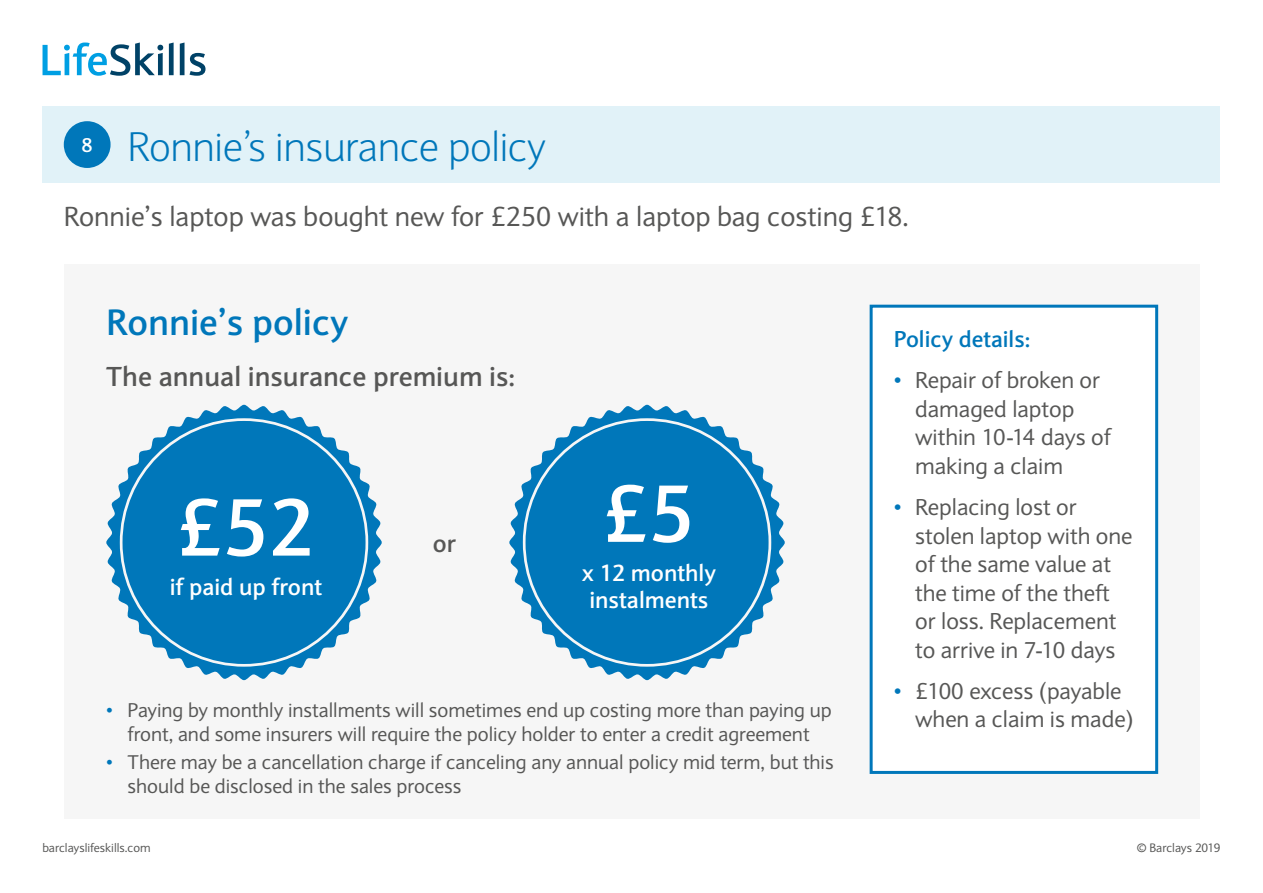
<style>
.page{position:relative;width:1263px;height:893px;background:#fff}
.page>*{position:absolute;margin:0;border:0;box-sizing:border-box;transform-origin:0 0}
.t1{font:700 79.65px "Expert Sans";color:#fff}
.t2{font:300 40.5px "Expert Sans";letter-spacing:-.01em;color:#0077ba}
.t3{font:700 36px "Expert Sans";color:#0077ba}
.t4{font:27px "Expert Sans";color:#575756}
.t5{font:700 27px "Expert Sans";color:#575756}
.t6{font:700 24.3px "Expert Sans";color:#575756}
.t7{font:700 22.95px/27.6px "Expert Sans";color:#fff;text-align:center}
.t8{font:22.5px/28.5px "Expert Sans";color:#575756}
.t9{font:700 22.5px "Expert Sans";color:#0077ba}
.t10{font:19.5px/24px "Expert Sans";color:#575756;text-align:center}
.t11{font:700 19.5px "Expert Sans";color:#fff}
.t12{font:12px "Expert Sans";color:#575756}
.s1{color:#0077ba}
</style>
<div class="page">
<div style="left:43px;top:106px;width:1177px;height:77px;background:#e1f2f8"></div>
<svg style="left:43px;top:43px;width:120px;height:33px"></svg>
<svg style="left:169px;top:43px;width:5px;height:32px"></svg>
<svg style="left:180px;top:43px;width:25px;height:33px"></svg>
<div style="left:64px;top:121px;width:47px;height:47px;background:#0077ba;border-radius:50%"></div>
<div style="left:64px;top:264px;width:1135px;height:555px;background:#f2f2f2"></div>
<svg style="left:106px;top:405px;width:276px;height:275px;fill:#0077ba"></svg>
<svg style="left:509px;top:405px;width:276px;height:275px;fill:#0077ba"></svg>
<div style="left:871px;top:306px;width:286px;height:466px;background:#fff"></div>
<div style="left:870px;top:305px;width:288px;height:469px;border:3px solid #0077ba"></div>
<p class="t11" style="left:82px;top:133px;width:13px">8</p>
<h2 class="t2" style="left:128px;top:122px;width:420px">Ronnie’s insurance policy</h2>
<h3 class="t4" style="left:64px;top:199px;width:847px">Ronnie’s laptop was bought new for £250 with a laptop bag costing £18.</h3>
<h3 class="t3" style="left:106px;top:298px;width:244px">Ronnie’s policy</h3>
<h3 class="t5" style="left:106px;top:359px;width:410px">The annual insurance premium is:</h3>
<h1 class="t1" style="left:177px;top:475px;width:139px">£52</h1>
<p class="t7" style="left:170px;top:572px;width:154px">if paid up front</p>
<p class="t6" style="left:433px;top:528px;width:25px">or</p>
<h1 class="t1" style="left:603px;top:461px;width:93px">£5</h1>
<p class="t7" style="left:582px;top:558px;width:136px">x 12 monthly instalments</p>
<p class="t10" style="left:106px;top:697px;width:727px"><span class="s1">•</span> Paying by monthly installments will sometimes end up costing more than paying up front, and some insurers will require the policy holder to enter a credit agreement</p>
<p class="t10" style="left:128px;top:750px;width:708px;text-align:left;text-indent:-21px"><span class="s1">•</span> There may be a cancellation charge if canceling any annual policy mid term, but this should be disclosed in the sales process</p>
<p class="t12" style="left:43px;top:840px;width:110px">barclayslifeskills.com</p>
<p class="t9" style="left:894px;top:324px;width:138px">Policy details:</p>
<p class="t8" style="left:915px;top:366px;width:197px;text-indent:-21px"><span class="s1">•</span> Repair of broken or damaged laptop within 10-14 days of making a claim</p>
<p class="t8" style="left:915px;top:493px;width:219px;text-indent:-21px"><span class="s1">•</span> Replacing lost or stolen laptop with one of the same value at the time of the theft or loss. Replacement to arrive in 7-10 days</p>
<p class="t8" style="left:915px;top:676px;width:220px;text-indent:-21px"><span class="s1">•</span> £100 excess (payable when a claim is made)</p>
<p class="t12" style="left:1137px;top:840px;width:85px">© Barclays 2019</p>
</div>
